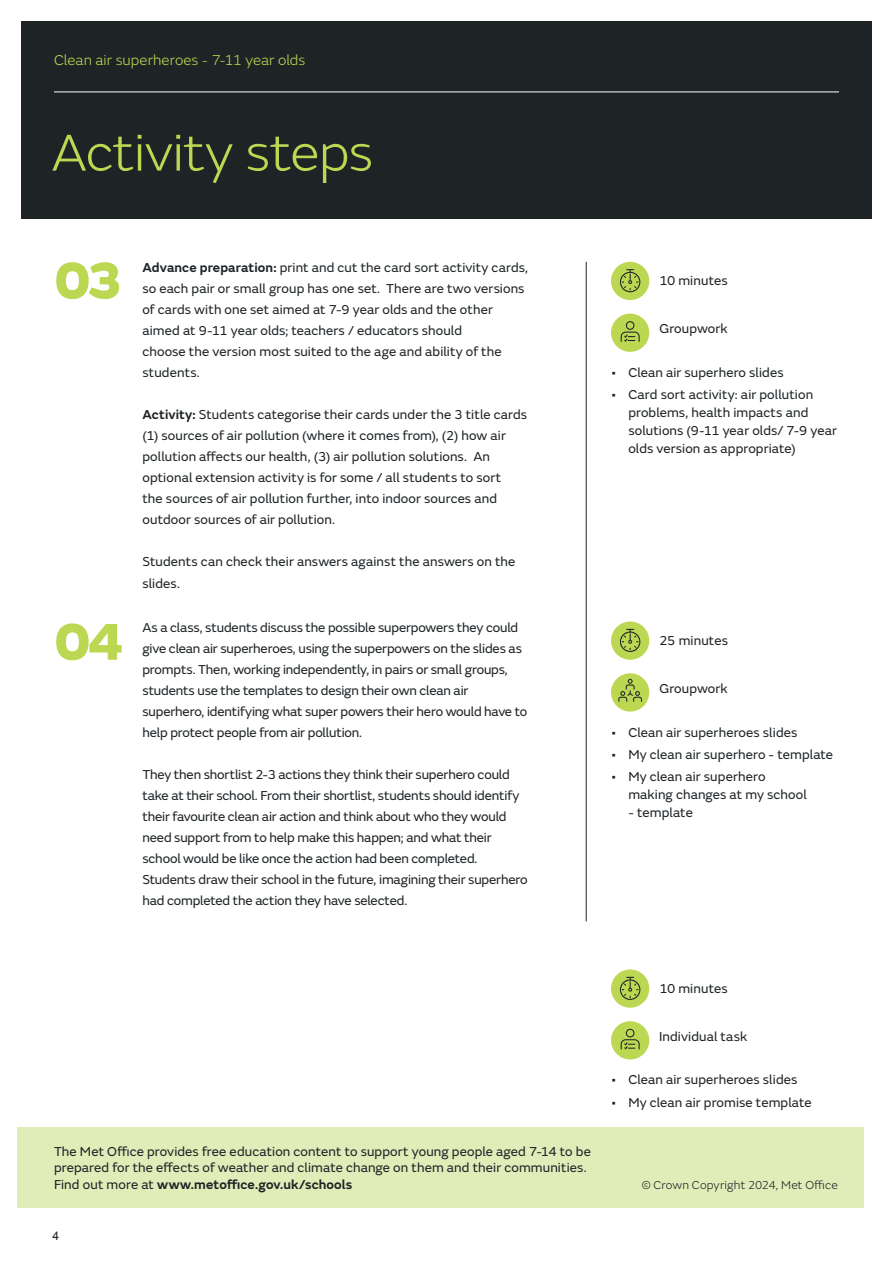
<style>
.page{position:relative;width:893px;height:1263px;background:#fff}
.page>*{position:absolute;margin:0;border:0;box-sizing:border-box;transform-origin:0 0}
.t1{font:300 54px "FS Emeric";letter-spacing:-.005em;color:#bcd752}
.t2{font:800 54px "FS Emeric";color:#bcd752}
.t3{font:300 15px "FS Emeric";color:#bcd752}
.t4{font:13.5px/21px "FS Emeric";letter-spacing:.005em;color:#1e2326}
.t5{font:300 12px "FS Emeric";letter-spacing:.01em;color:#1e2326}
.t6{font:12px "Arial";color:#231f20}
.s1{font-weight:600}
</style>
<div class="page">
<div style="left:611px;top:262px;width:38px;height:38px;background:#bcd752;border-radius:50%"></div>
<svg style="left:620px;top:269px;width:20px;height:23px"></svg>
<div style="left:611px;top:969px;width:38px;height:39px;background:#bcd752;border-radius:50%"></div>
<svg style="left:620px;top:977px;width:20px;height:23px"></svg>
<div style="left:611px;top:621px;width:38px;height:39px;background:#bcd752;border-radius:50%"></div>
<svg style="left:620px;top:629px;width:20px;height:23px"></svg>
<div style="left:21px;top:21px;width:851px;height:198px;background:#1e2326"></div>
<hr style="left:54px;top:92px;width:785px;height:1px;background:#fff">
<hr style="left:586px;top:262px;width:1px;height:659px;background:#1e2326">
<div style="left:17px;top:1127px;width:846px;height:81px;background:#e2ecb9"></div>
<div style="left:611px;top:314px;width:38px;height:38px;background:#bcd752;border-radius:50%"></div>
<svg style="left:621px;top:321px;width:19px;height:21px"></svg>
<div style="left:611px;top:1021px;width:38px;height:38px;background:#bcd752;border-radius:50%"></div>
<svg style="left:621px;top:1029px;width:19px;height:20px"></svg>
<div style="left:611px;top:673px;width:38px;height:38px;background:#bcd752;border-radius:50%"></div>
<svg style="left:618px;top:679px;width:24px;height:23px"></svg>
<p class="t3" style="left:54px;top:50px;width:253px">Clean air superheroes - 7-11 year olds</p>
<h1 class="t1" style="left:51px;top:116px;width:324px">Activity steps</h1>
<h1 class="t2" style="left:54px;top:237px;width:70px">03</h1>
<h1 class="t2" style="left:54px;top:598px;width:72px">04</h1>
<p class="t4" style="left:142px;top:256px;width:387px"><span class="s1">Advance preparation:</span> print and cut the card sort activity cards, so each pair or small group has one set. There are two versions of cards with one set aimed at 7-9 year olds and the other aimed at 9-11 year olds; teachers / educators should<br>choose the version most suited to the age and ability of the students.</p>
<p class="t4" style="left:142px;top:403px;width:386px"><span class="s1">Activity:</span> Students categorise their cards under the 3 title cards (1) sources of air pollution (where it comes from), (2) how air pollution affects our health, (3) air pollution solutions. An optional extension activity is for some / all students to sort<br>the sources of air pollution further, into indoor sources and outdoor sources of air pollution.</p>
<p class="t4" style="left:142px;top:549px;width:374px;line-height:22.5px">Students can check their answers against the answers on the slides.</p>
<p class="t4" style="left:142px;top:616px;width:386px">As a class, students discuss the possible superpowers they could give clean air superheroes, using the superpowers on the slides as prompts. Then, working independently, in pairs or small groups, students use the templates to design their own clean air superhero, identifying what super powers their hero would have to help protect people from air pollution.</p>
<p class="t4" style="left:142px;top:763px;width:387px">They then shortlist 2-3 actions they think their superhero could take at their school. From their shortlist, students should identify their favourite clean air action and think about who they would need support from to help make this happen; and what their school would be like once the action had been completed.<br>Students draw their school in the future, imagining their superhero had completed the action they have selected.</p>
<p class="t4" style="left:659px;top:270px;width:70px">10 minutes</p>
<p class="t4" style="left:659px;top:318px;width:70px">Groupwork</p>
<p class="t4" style="left:611px;top:361px;width:174px">• Clean air superhero slides</p>
<p class="t4" style="left:628px;top:385px;width:210px;line-height:18px;text-indent:-17px">• Card sort activity: air pollution problems, health impacts and solutions (9-11 year olds/ 7-9 year olds version as appropriate)</p>
<p class="t4" style="left:659px;top:629px;width:70px">25 minutes</p>
<p class="t4" style="left:659px;top:677px;width:70px">Groupwork</p>
<p class="t4" style="left:611px;top:721px;width:188px">• Clean air superheroes slides</p>
<p class="t4" style="left:611px;top:743px;width:223px">• My clean air superhero - template</p>
<p class="t4" style="left:628px;top:767px;width:180px;line-height:18px;text-indent:-17px">• My clean air superhero making changes at my school</p>
<p class="t4" style="left:628px;top:801px;width:66px">- template</p>
<p class="t4" style="left:54px;top:1142px;width:538px;line-height:16.5px">The Met Office provides free education content to support young people aged 7-14 to be prepared for the effects of weather and climate change on them and their communities.<br>Find out more at <span class="s1">www.metoffice.gov.uk/schools</span></p>
<p class="t6" style="left:52px;top:1228px;width:8px">4</p>
<p class="t4" style="left:659px;top:977px;width:70px">10 minutes</p>
<p class="t4" style="left:659px;top:1025px;width:90px">Individual task</p>
<p class="t4" style="left:611px;top:1069px;width:188px">• Clean air superheroes slides</p>
<p class="t4" style="left:611px;top:1091px;width:202px">• My clean air promise template</p>
<p class="t5" style="left:642px;top:1176px;width:197px">© Crown Copyright 2024, Met Office</p>
</div>
